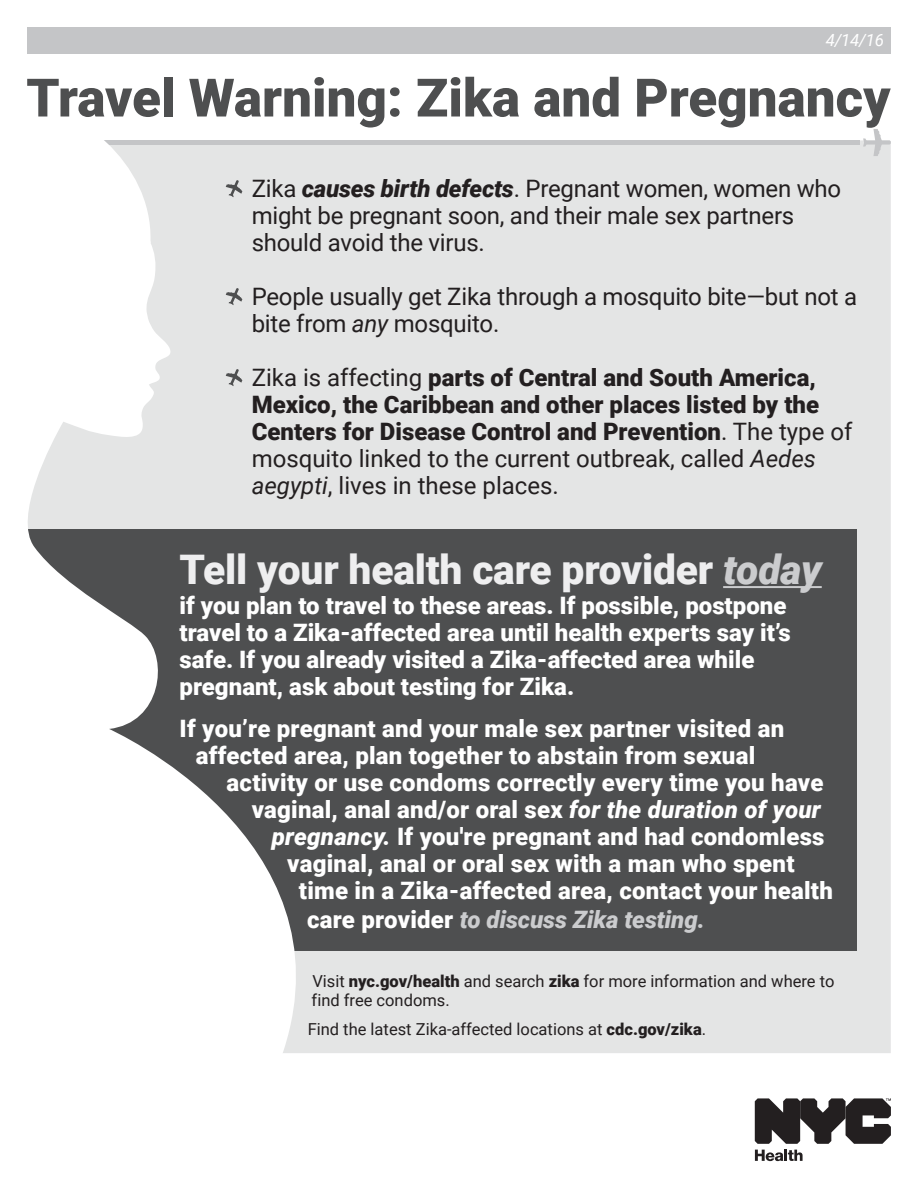
<style>
.page{position:relative;width:918px;height:1188px;background:#fff}
.page>*{position:absolute;margin:0;border:0;box-sizing:border-box;transform-origin:0 0}
.t1{font:900 52.95px "Roboto";color:#4e4f50}
.t2{font:900 40.8px "Roboto";letter-spacing:-.005em;color:#eeeeef}
.t3{font:900 24px/27px "Roboto";letter-spacing:.01em;color:#fff}
.t4{font:900 24px/27px "Roboto";color:#231f20}
.t5{font:24px/27px "Roboto";letter-spacing:-.01em;color:#231f20}
.t6{font:italic 900 24px "Roboto";letter-spacing:-.005em;color:#cbccce}
.t7{font:italic 16.8px "Roboto";color:#fff}
.t8{font:16.5px/19.5px "Roboto";color:#231f20}
.s1{font-weight:900;font-style:italic}
.s2{font-style:italic}
.s3{font-weight:400}
.s4{font-weight:400;font-style:italic}
.s5{font-style:italic;color:#cbccce}
.s6{font-style:normal;color:#fff}
.s7{font-weight:900}
</style>
<div class="page">
<div style="left:352px;top:140px;width:539px;height:913px;background:#e4e5e5"></div>
<div style="left:0;top:529px;width:856px;height:422px;background:#4e4f50"></div>
<div style="left:27px;top:27px;width:864px;height:27px;background:#c4c5c7"></div>
<div style="left:22px;top:140px;width:837px;height:5px;background:#c4c5c7"></div>
<div style="left:864px;top:140px;width:27px;height:5px;background:#c4c5c7;border-radius:2px"></div>
<svg style="left:863px;top:129px;width:19px;height:27px"></svg>
<hr style="left:723px;top:586px;width:99px;height:2px;background:#cbccce">
<svg style="left:0;top:140px;width:352px;height:913px"></svg>
<svg style="left:755px;top:1150px;width:48px;height:11px"></svg>
<svg style="left:755px;top:1098px;width:136px;height:46px"></svg>
<p class="t7" style="left:826px;top:29px;width:60px">4/14/16</p>
<h1 class="t1" style="left:26px;top:61px;width:866px">Travel Warning: Zika and Pregnancy</h1>
<p class="t5" style="left:252px;top:174px;width:591px">Zika <span class="s1">causes birth defects</span>. Pregnant women, women who might be pregnant soon, and their male sex partners should avoid the virus.</p>
<p class="t5" style="left:252px;top:282px;width:607px">People usually get Zika through a mosquito bite—but not a bite from <span class="s2">any</span> mosquito.</p>
<p class="t4" style="left:252px;top:363px;width:602px"><span class="s3">Zika is affecting</span> parts of Central and South America, Mexico, the Caribbean and other places listed by the Centers for Disease Control and Prevention<span class="s3">. The type of mosquito linked to the current outbreak, called</span> <span class="s4">Aedes aegypti</span><span class="s3">, lives in these places.</span></p>
<h2 class="t2" style="left:180px;top:541px;width:644px">Tell your health care provider <span class="s5">today</span></h2>
<p class="t3" style="left:180px;top:591px;width:613px">if you plan to travel to these areas. If possible, postpone travel to a Zika-affected area until health experts say it’s safe. If you already visited a Zika-affected area while pregnant, ask about testing for Zika.</p>
<p class="t3" style="left:180px;top:714px;width:606px;text-align:center">If you’re pregnant and your male sex partner visited an affected area, plan together to abstain from sexual</p>
<p class="t3" style="left:227px;top:768px;width:598px">activity or use condoms correctly every time you have</p>
<p class="t3" style="left:252px;top:795px;width:571px">vaginal, anal and/or oral sex <span class="s2">for the duration of your</span></p>
<p class="t3" style="left:272px;top:822px;width:554px"><span class="s2">pregnancy.</span> If you're pregnant and had condomless</p>
<p class="t3" style="left:287px;top:849px;width:509px">vaginal, anal or oral sex with a man who spent</p>
<p class="t3" style="left:299px;top:876px;width:536px">time in a Zika-affected area, contact your health</p>
<p class="t6" style="left:307px;top:903px;width:399px"><span class="s6">care provider</span> to discuss Zika testing.</p>
<p class="t8" style="left:312px;top:970px;width:524px">Visit <span class="s7">nyc.gov/health</span> and search <span class="s7">zika</span> for more information and where to find free condoms.</p>
<p class="t8" style="left:308px;top:1018px;width:400px">Find the latest Zika-affected locations at <span class="s7">cdc.gov/zika</span>.</p>
</div>
